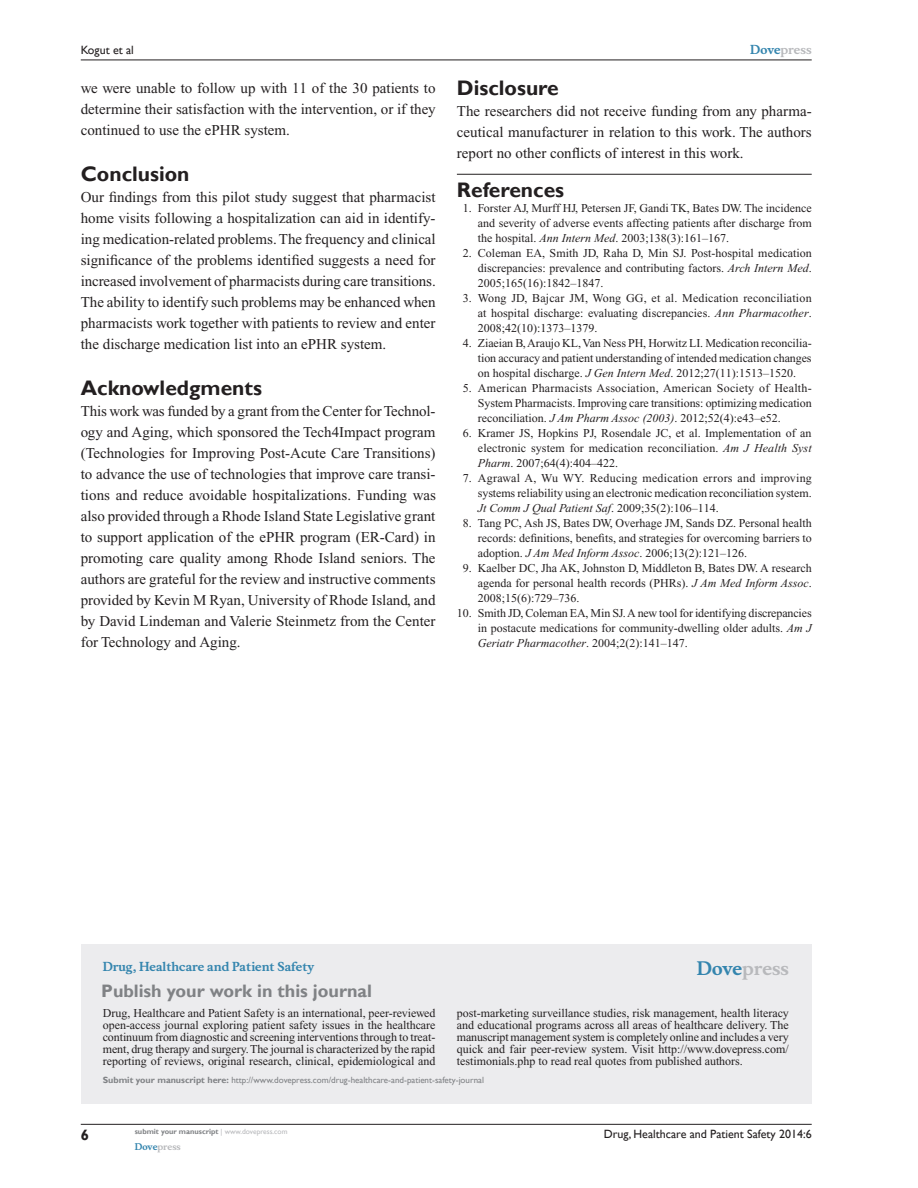
<style>
.page{position:relative;width:918px;height:1188px;background:#fff}
.page>*{position:absolute;margin:0;border:0;box-sizing:border-box;transform-origin:0 0}
.RefH{font:700 21px "Gill Sans";color:#231f20}
.PromBx-H1{font:700 18px "Gill Sans";color:#808285}
.PromBx-Brand{font:700 18px "Musee";color:#b8b9bc}
.TxF{font:15px/21px "Times New Roman";color:#231f20;text-align:justify}
.Tx{font:15px/21px "Times New Roman";color:#231f20;text-align:justify}
.t1{font:700 15px "Gill Sans";color:#231f20}
.RefNL2{font:12px/15px "Times New Roman";color:#231f20;text-align:justify}
.PromBx-Tx{font:12px/12px "Times New Roman";color:#231f20;text-align:justify}
.t2{font:12px "Gill Sans";color:#231f20}
.PromBx-JrnlName{font:700 12px "Musee";color:#3485ae}
.t3{font:700 12px "Musee";color:#b8b9bc}
.PromBx-SubmitMssWebA{font:9px "Gill Sans";color:#808285}
.t4{font:700 9px "Musee";color:#b8b9bc}
.t5{font:700 7.5px "Gill Sans";color:#808285}
.s1{color:#3485ae}
.s2{font-style:italic}
.s3{font-weight:700}
.s4{font-weight:400;color:#b8b9bc}
</style>
<div class="page">
<div style="left:81px;top:944px;width:731px;height:159px;background:#ececee"></div>
<hr style="left:81px;top:1124px;width:731px;height:1px;background:#231f20">
<hr style="left:81px;top:60px;width:731px;height:1px;background:#231f20">
<hr style="left:457px;top:174px;width:355px;height:1px;background:#231f20">
<p class="t2" style="left:81px;top:43px;width:55px">Kogut et al</p>
<p class="Tx" style="left:81px;top:77px;width:356px">we were unable to follow up with 11 of the 30 patients to determine their satisfaction with the intervention, or if they continued to use the ePHR system.</p>
<h1 class="RefH" style="left:81px;top:161px;width:110px">Conclusion</h1>
<p class="TxF" style="left:81px;top:186px;width:357px">Our findings from this pilot study suggest that pharmacist home visits following a hospitalization can aid in identify&shy;ing medication-related problems. The frequency and clinical significance of the problems identified suggests a need for increased involvement of pharmacists during care transitions.<br>The ability to identify such problems may be enhanced when pharmacists work together with patients to review and enter the discharge medication list into an ePHR system.</p>
<h1 class="RefH" style="left:81px;top:376px;width:183px">Acknowledgments</h1>
<p class="TxF" style="left:81px;top:401px;width:357px">This work was funded by a grant from the Center for Technol&shy;ogy and Aging, which sponsored the Tech4Impact program (Technologies for Improving Post-Acute Care Transitions) to advance the use of technologies that improve care transi&shy;tions and reduce avoidable hospitalizations. Funding was also provided through a Rhode Island State Legislative grant to support application of the ePHR program (ER-Card) in promoting care quality among Rhode Island seniors. The authors are grateful for the review and instructive comments provided by Kevin M Ryan, University of Rhode Island, and by David Lindeman and Valerie Steinmetz from the Center for Technology and Aging.</p>
<p class="t3" style="left:750px;top:43px;width:63px"><span class="s1">Dove</span>press</p>
<h1 class="RefH" style="left:457px;top:76px;width:103px">Disclosure</h1>
<p class="TxF" style="left:457px;top:101px;width:356px">The researchers did not receive funding from any pharma&shy;ceutical manufacturer in relation to this work. The authors report no other conflicts of interest in this work.</p>
<p class="RefH" style="left:457px;top:178px;width:109px">References</p>
<p class="RefNL2" style="left:478px;top:201px;width:335px;text-indent:-15px">1. Forster AJ, Murff HJ, Petersen JF, Gandi TK, Bates DW. The incidence and severity of adverse events affecting patients after discharge from the hospital. <span class="s2">Ann Intern Med</span>. 2003;138(3):161–167.</p>
<p class="RefNL2" style="left:478px;top:246px;width:336px;text-indent:-15px">2. Coleman EA, Smith JD, Raha D, Min SJ. Post-hospital medication discrepancies: prevalence and contributing factors. <span class="s2">Arch Intern Med</span>.<br>2005;165(16):1842–1847.</p>
<p class="RefNL2" style="left:478px;top:291px;width:335px;text-indent:-15px">3. Wong JD, Bajcar JM, Wong GG, et al. Medication reconciliation at hospital discharge: evaluating discrepancies. <span class="s2">Ann Pharmacother</span>.<br>2008;42(10):1373–1379.</p>
<p class="RefNL2" style="left:478px;top:336px;width:335px;text-indent:-15px">4. Ziaeian B, Araujo KL, Van Ness PH, Horwitz LI. Medication reconcilia&shy;tion accuracy and patient understanding of intended medication changes on hospital discharge. <span class="s2">J Gen Intern Med</span>. 2012;27(11):1513–1520.</p>
<p class="RefNL2" style="left:478px;top:381px;width:335px;text-indent:-15px">5. American Pharmacists Association, American Society of Health-System Pharmacists. Improving care transitions: optimizing medication reconciliation. <span class="s2">J Am Pharm Assoc (2003)</span>. 2012;52(4):e43–e52.</p>
<p class="RefNL2" style="left:478px;top:426px;width:335px;text-indent:-15px">6. Kramer JS, Hopkins PJ, Rosendale JC, et al. Implementation of an electronic system for medication reconciliation. <span class="s2">Am J Health Syst Pharm</span>. 2007;64(4):404–422.</p>
<p class="RefNL2" style="left:478px;top:471px;width:336px;text-indent:-15px">7. Agrawal A, Wu WY. Reducing medication errors and improving systems reliability using an electronic medication reconciliation system.<br><span class="s2">Jt Comm J Qual Patient Saf</span>. 2009;35(2):106–114.</p>
<p class="RefNL2" style="left:478px;top:516px;width:335px;text-indent:-15px">8. Tang PC, Ash JS, Bates DW, Overhage JM, Sands DZ. Personal health records: definitions, benefits, and strategies for overcoming barriers to adoption. <span class="s2">J Am Med Inform Assoc</span>. 2006;13(2):121–126.</p>
<p class="RefNL2" style="left:478px;top:561px;width:335px;text-indent:-15px">9. Kaelber DC, Jha AK, Johnston D, Middleton B, Bates DW. A research agenda for personal health records (PHRs). <span class="s2">J Am Med Inform Assoc</span>.<br>2008;15(6):729–736.</p>
<p class="RefNL2" style="left:478px;top:606px;width:335px;text-indent:-21px">10. Smith JD, Coleman EA, Min SJ. A new tool for identifying discrepancies in postacute medications for community-dwelling older adults. <span class="s2">Am J Geriatr Pharmacother</span>. 2004;2(2):141–147.</p>
<p class="PromBx-JrnlName" style="left:103px;top:959px;width:213px">Drug, Healthcare and Patient Safety</p>
<p class="PromBx-H1" style="left:101px;top:980px;width:272px">Publish your work in this journal</p>
<p class="PromBx-Brand" style="left:697px;top:958px;width:94px"><span class="s1">Dove</span>press</p>
<p class="PromBx-Tx" style="left:103px;top:1007px;width:334px">Drug, Healthcare and Patient Safety is an international, peer-reviewed open-access journal exploring patient safety issues in the healthcare continuum from diagnostic and screening interventions through to treat&shy;ment, drug therapy and surgery. The journal is characterized by the rapid reporting of reviews, original research, clinical, epidemiological and</p>
<p class="PromBx-Tx" style="left:457px;top:1007px;width:333px">post-marketing surveillance studies, risk management, health literacy and educational programs across all areas of healthcare delivery. The manuscript management system is completely online and includes a very quick and fair peer-review system. Visit http://www.dovepress.com/ testimonials.php to read real quotes from published authors.</p>
<p class="PromBx-SubmitMssWebA" style="left:103px;top:1075px;width:383px"><span class="s3">Submit your manuscript here:</span> http://www.dovepress.com/drug-healthcare-and-patient-safety-journal</p>
<p class="t1" style="left:81px;top:1126px;width:10px">6</p>
<p class="t5" style="left:135px;top:1127px;width:154px">submit your manuscript <span class="s4">| www.dovepress.com</span></p>
<p class="t4" style="left:135px;top:1141px;width:48px"><span class="s1">Dove</span>press</p>
<p class="t2" style="left:604px;top:1127px;width:209px">Drug, Healthcare and Patient Safety 2014:6</p>
</div>
